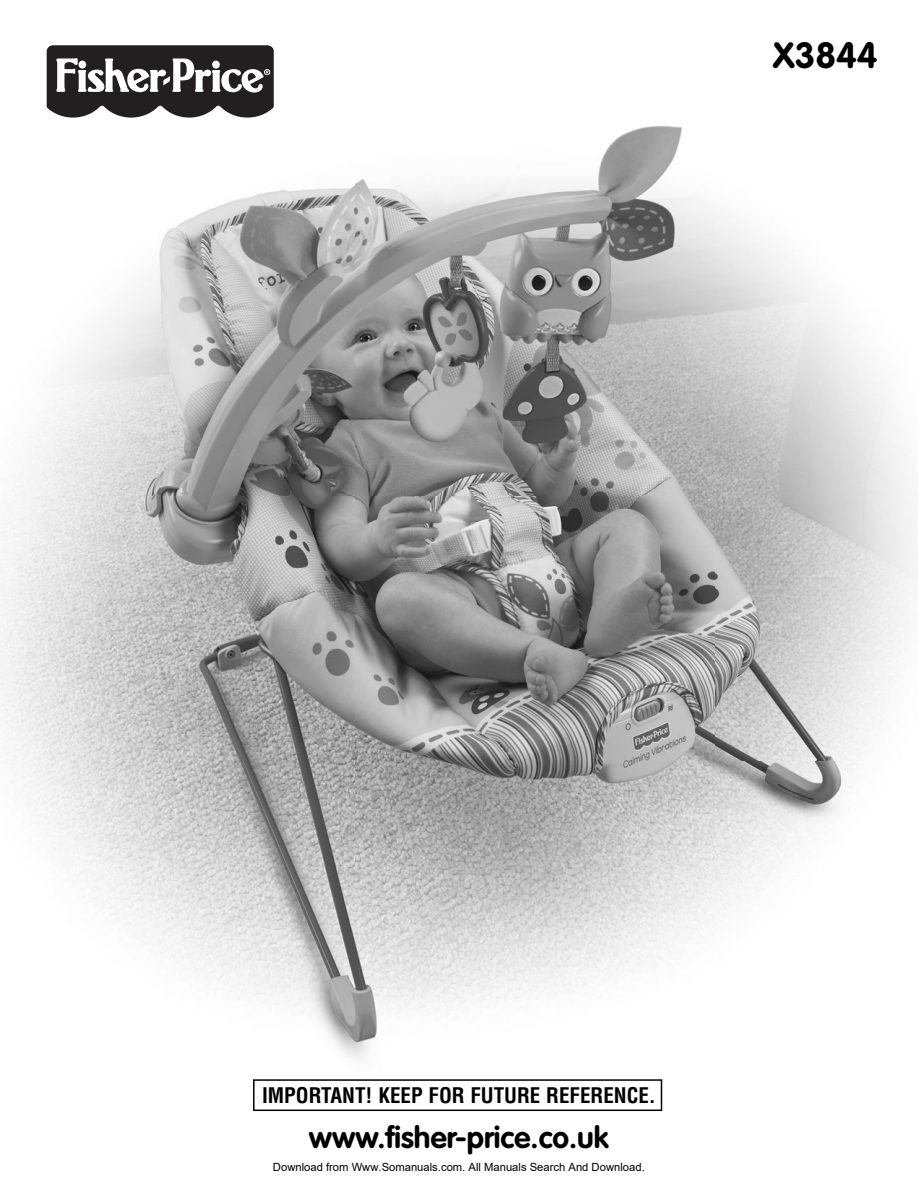
<style>
.page{position:relative;width:918px;height:1188px;background:#fff}
.page>*{position:absolute;margin:0;border:0;box-sizing:border-box;transform-origin:0 0}
.t1{font:700 36px "VAG Rounded Std";color:#000}
.t2{font:700 30px "VAG Rounded Std";color:#000}
.t3{font:700 condensed 21px "Helvetica LT Std";color:#000}
.t4{font:11.25px "Arial";color:#000}
.s1{color:#fff}
</style>
<div class="page">
<svg style="left:46px;top:45px;width:228px;height:73px"></svg>
<div style="left:79px;top:61px;width:7px;height:8px;background:#fff;border-radius:50%"></div>
<img style="left:0;top:126px;width:918px;height:954px">
<svg style="left:253px;top:1079px;width:409px;height:32px"></svg>
<h1 class="t1" style="left:773px;top:40px;width:106px"><span class="s1">X</span>3844</h1>
<h3 class="t3" style="left:262px;top:1088px;width:395px">IMPORTANT! KEEP FOR FUTURE REFERENCE.</h3>
<h2 class="t2" style="left:309px;top:1124px;width:302px">www.fisher-price.co.uk</h2>
<p class="t4" style="left:273px;top:1160px;width:373px">Download from Www.Somanuals.com. All Manuals Search And Download.</p>
</div>
